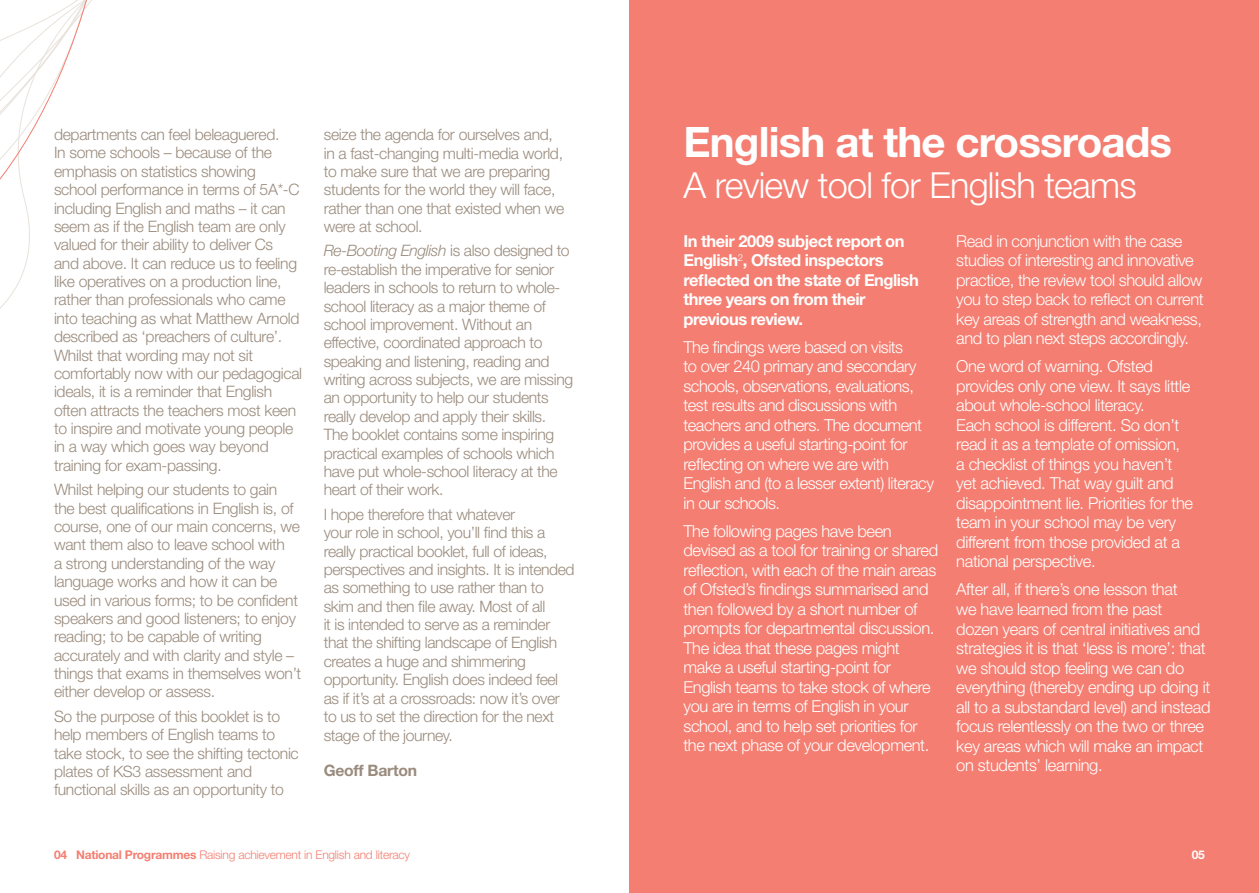
<style>
.page{position:relative;width:1259px;height:893px;background:#fff}
.page>*{position:absolute;margin:0;border:0;box-sizing:border-box;transform-origin:0 0}
.t1{font:700 42px "Helvetica Neue";letter-spacing:-.02em;color:#fff}
.t2{font:300 36px "Helvetica Neue";letter-spacing:-.02em;color:#fff}
.t3{font:300 16.5px/19.5px "Helvetica Neue";letter-spacing:-.025em;color:#fff}
.t4{font:700 16.5px/19.5px "Helvetica Neue";letter-spacing:-.03em;color:#fff}
.t5{font:300 15.75px/18.5px "Helvetica Neue";letter-spacing:-.02em;color:#9a8b7d}
.t6{font:700 15.75px "Helvetica Neue";letter-spacing:-.015em;color:#9a8b7d}
.t7{font:300 12px "Helvetica Neue";letter-spacing:-.02em;color:#f47e71}
.t8{font:700 12px "Helvetica Neue";color:#fff}
.s1{font-style:italic}
.s2{font-weight:700}
</style>
<div class="page">
<div style="left:629px;top:0;width:629px;height:893px;background:#f47e71"></div>
<svg style="left:0;top:0;width:92px;height:309px"></svg>
<p class="t5" style="left:54px;top:125px;width:250px">departments can feel beleaguered.<br>In some schools – because of the emphasis on statistics showing school performance in terms of 5A*-C including English and maths – it can seem as if the English team are only valued for their ability to deliver Cs and above. It can reduce us to feeling like operatives on a production line, rather than professionals who came into teaching as what Matthew Arnold described as ‘preachers of culture’.<br>Whilst that wording may not sit comfortably now with our pedagogical ideals, it is a reminder that English often attracts the teachers most keen to inspire and motivate young people in a way which goes way beyond training for exam-passing.</p>
<p class="t5" style="left:54px;top:480px;width:249px">Whilst helping our students to gain the best qualifications in English is, of course, one of our main concerns, we want them also to leave school with<br>a strong understanding of the way language works and how it can be used in various forms; to be confident speakers and good listeners; to enjoy reading; to be capable of writing accurately and with clarity and style – things that exams in themselves won’t either develop or assess.</p>
<p class="t5" style="left:54px;top:707px;width:246px">So the purpose of this booklet is to help members of English teams to take stock, to see the shifting tectonic plates of KS3 assessment and functional skills as an opportunity to</p>
<p class="t5" style="left:324px;top:125px;width:242px">seize the agenda for ourselves and, in a fast-changing multi-media world, to make sure that we are preparing students for the world they will face, rather than one that existed when we were at school.</p>
<p class="t5" style="left:324px;top:241px;width:251px"><span class="s1">Re-Booting English</span> is also designed to re-establish the imperative for senior leaders in schools to return to whole&shy;school literacy as a major theme of school improvement. Without an effective, coordinated approach to speaking and listening, reading and writing across subjects, we are missing an opportunity to help our students really develop and apply their skills.<br>The booklet contains some inspiring practical examples of schools which have put whole-school literacy at the heart of their work.</p>
<p class="t5" style="left:324px;top:505px;width:252px">I hope therefore that whatever<br>your role in school, you’ll find this a really practical booklet, full of ideas, perspectives and insights. It is intended as something to use rather than to skim and then file away. Most of all<br>it is intended to serve as a reminder that the shifting landscape of English creates a huge and shimmering opportunity. English does indeed feel as if it’s at a crossroads: now it’s over to us to set the direction for the next stage of the journey.</p>
<p class="t6" style="left:324px;top:761px;width:95px">Geoff Barton</p>
<p class="t7" style="left:54px;top:848px;width:357px"><span class="s2">04 National Programmes</span> Raising achievement in English and literacy</p>
<h1 class="t1" style="left:683px;top:116px;width:490px">English at the crossroads</h1>
<h2 class="t2" style="left:683px;top:163px;width:455px">A review tool for English teams</h2>
<p class="t4" style="left:683px;top:231px;width:237px">In their 2009 subject report on<br>English<sup>2</sup>, Ofsted inspectors reflected on the state of English three years on from their previous review.</p>
<p class="t3" style="left:683px;top:337px;width:252px">The findings were based on visits<br>to over 240 primary and secondary schools, observations, evaluations, test results and discussions with teachers and others. The document provides a useful starting-point for reflecting on where we are with English and (to a lesser extent) literacy in our schools.</p>
<p class="t3" style="left:683px;top:521px;width:256px">The following pages have been devised as a tool for training or shared reflection, with each of the main areas of Ofsted’s findings summarised and then followed by a short number of prompts for departmental discussion.<br>The idea that these pages might make a useful starting-point for English teams to take stock of where you are in terms of English in your school, and to help set priorities for the next phase of your development.</p>
<p class="t3" style="left:956px;top:231px;width:249px">Read in conjunction with the case studies of interesting and innovative practice, the review tool should allow you to step back to reflect on current key areas of strength and weakness, and to plan next steps accordingly.</p>
<p class="t3" style="left:956px;top:356px;width:238px">One word of warning. Ofsted provides only one view. It says little about whole-school literacy.<br>Each school is different. So don’t read it as a template of omission,<br>a checklist of things you haven’t yet achieved. That way guilt and disappointment lie. Priorities for the team in your school may be very different from those provided at a national perspective.</p>
<p class="t3" style="left:956px;top:579px;width:256px">After all, if there’s one lesson that<br>we have learned from the past<br>dozen years of central initiatives and strategies it is that ‘less is more’: that we should stop feeling we can do everything (thereby ending up doing it all to a substandard level) and instead focus relentlessly on the two or three key areas which will make an impact on students’ learning.</p>
<p class="t8" style="left:1191px;top:847px;width:15px">05</p>
</div>
